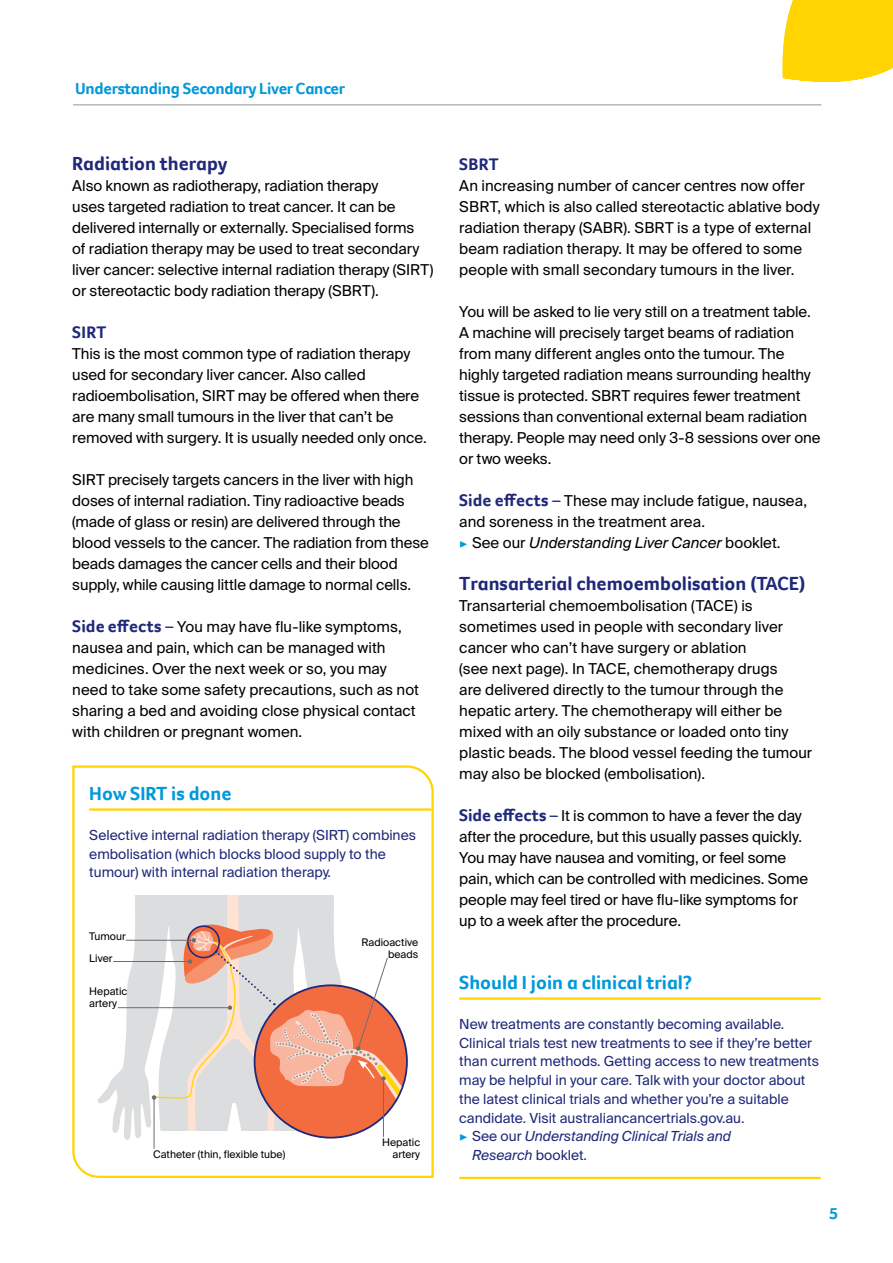
<style>
.page{position:relative;width:893px;height:1263px;background:#fff}
.page>*{position:absolute;margin:0;border:0;box-sizing:border-box;transform-origin:0 0}
.t1{font:700 19.5px "Foco CC";color:#1f2879}
.t2{font:700 19.5px "Foco CC";color:#0099da}
.t3{font:700 17.25px "Foco CC";letter-spacing:.015em;color:#1f2879}
.t4{font:700 16.5px "Foco CC";letter-spacing:-.015em;color:#0099da}
.t5{font:700 16.5px "Foco";color:#0099da}
.t6{font:15px/21px "Suisse Intl";letter-spacing:-.005em;color:#000}
.t7{font:13.8px/18.8px "Suisse Intl";color:#1f2879}
.t8{font:italic 13.8px "Suisse Intl";color:#1f2879}
.t9{font:10.5px/12px "Suisse Intl";color:#000;text-align:right}
.s1{font-family:"Foco CC";font-weight:700;font-size:17.25px;color:#1f2879}
.s2{font-family:"Minion Pro";font-size:14.25px;color:#0099da}
.s3{font-style:italic}
.s4{font-family:"Minion Pro";font-style:normal;font-size:14.25px;color:#0099da}
.s5{font-style:normal}
</style>
<div class="page">
<svg style="left:72px;top:765px;width:362px;height:413px"></svg>
<svg style="left:782px;top:0;width:111px;height:82px"></svg>
<hr style="left:73px;top:104px;width:748px;height:1px;background:#939598">
<hr style="left:459px;top:997px;width:362px;height:3px;background:#ffd400">
<hr style="left:459px;top:1177px;width:362px;height:2px;background:#ffd400">
<hr style="left:89px;top:808px;width:343px;height:3px;background:#ffd400">
<svg style="left:152px;top:893px;width:255px;height:272px"></svg>
<p class="t4" style="left:75px;top:78px;width:271px">Understanding Secondary Liver Cancer</p>
<h1 class="t1" style="left:72px;top:150px;width:157px">Radiation therapy</h1>
<p class="t6" style="left:72px;top:175px;width:363px">Also known as radiotherapy, radiation therapy<br>uses targeted radiation to treat cancer. It can be delivered internally or externally. Specialised forms<br>of radiation therapy may be used to treat secondary liver cancer: selective internal radiation therapy (SIRT) or stereotactic body radiation therapy (SBRT).</p>
<p class="t3" style="left:72px;top:321px;width:36px">SIRT</p>
<p class="t6" style="left:72px;top:343px;width:356px">This is the most common type of radiation therapy used for secondary liver cancer. Also called radioembolisation, SIRT may be offered when there are many small tumours in the liver that can’t be removed with surgery. It is usually needed only once.</p>
<p class="t6" style="left:72px;top:469px;width:358px">SIRT precisely targets cancers in the liver with high doses of internal radiation. Tiny radioactive beads (made of glass or resin) are delivered through the blood vessels to the cancer. The radiation from these beads damages the cancer cells and their blood supply, while causing little damage to normal cells.</p>
<p class="t6" style="left:72px;top:616px;width:348px"><span class="s1">Side effects –</span> You may have flu-like symptoms, nausea and pain, which can be managed with medicines. Over the next week or so, you may need to take some safety precautions, such as not sharing a bed and avoiding close physical contact with children or pregnant women.</p>
<h1 class="t2" style="left:89px;top:780px;width:144px">How SIRT is done</h1>
<p class="t7" style="left:89px;top:826px;width:328px">Selective internal radiation therapy (SIRT) combines embolisation (which blocks blood supply to the tumour) with internal radiation therapy.</p>
<p class="t9" style="left:89px;top:931px;width:38px">Tumour</p>
<p class="t9" style="left:89px;top:952px;width:25px">Liver</p>
<p class="t9" style="left:89px;top:986px;width:40px;text-align:left">Hepatic artery</p>
<p class="t9" style="left:153px;top:1148px;width:134px">Catheter (thin, flexible tube)</p>
<p class="t9" style="left:362px;top:936px;width:58px">Radioactive beads</p>
<p class="t9" style="left:382px;top:1136px;width:40px">Hepatic artery</p>
<p class="t3" style="left:459px;top:153px;width:41px">SBRT</p>
<p class="t6" style="left:459px;top:175px;width:362px">An increasing number of cancer centres now offer SBRT, which is also called stereotactic ablative body radiation therapy (SABR). SBRT is a type of external beam radiation therapy. It may be offered to some people with small secondary tumours in the liver.</p>
<p class="t6" style="left:459px;top:301px;width:363px">You will be asked to lie very still on a treatment table.<br>A machine will precisely target beams of radiation from many different angles onto the tumour. The highly targeted radiation means surrounding healthy tissue is protected. SBRT requires fewer treatment sessions than conventional external beam radiation therapy. People may need only 3-8 sessions over one or two weeks.</p>
<p class="t6" style="left:459px;top:490px;width:349px"><span class="s1">Side effects –</span> These may include fatigue, nausea, and soreness in the treatment area.<br><span class="s2">▶</span> See our <span class="s3">Understanding Liver Cancer</span> booklet.</p>
<h1 class="t1" style="left:459px;top:570px;width:348px">Transarterial chemoembolisation (TACE)</h1>
<p class="t6" style="left:459px;top:595px;width:354px">Transarterial chemoembolisation (TACE) is sometimes used in people with secondary liver cancer who can’t have surgery or ablation<br>(see next page). In TACE, chemotherapy drugs<br>are delivered directly to the tumour through the hepatic artery. The chemotherapy will either be mixed with an oily substance or loaded onto tiny plastic beads. The blood vessel feeding the tumour may also be blocked (embolisation).</p>
<p class="t6" style="left:459px;top:805px;width:351px"><span class="s1">Side effects –</span> It is common to have a fever the day after the procedure, but this usually passes quickly.<br>You may have nausea and vomiting, or feel some pain, which can be controlled with medicines. Some people may feel tired or have flu-like symptoms for up to a week after the procedure.</p>
<h1 class="t2" style="left:459px;top:969px;width:234px">Should I join a clinical trial?</h1>
<p class="t7" style="left:459px;top:1015px;width:327px">New treatments are constantly becoming available.</p>
<p class="t7" style="left:459px;top:1033px;width:354px">Clinical trials test new treatments to see if they’re better</p>
<p class="t7" style="left:459px;top:1052px;width:361px">than current methods. Getting access to new treatments</p>
<p class="t7" style="left:459px;top:1071px;width:348px">may be helpful in your care. Talk with your doctor about</p>
<p class="t7" style="left:459px;top:1090px;width:331px">the latest clinical trials and whether you’re a suitable</p>
<p class="t7" style="left:459px;top:1108px;width:287px">candidate. Visit australiancancertrials.gov.au.</p>
<p class="t8" style="left:459px;top:1128px;width:273px"><span class="s4">▶</span> <span class="s5">See our</span> Understanding Clinical Trials and</p>
<p class="t8" style="left:472px;top:1147px;width:116px">Research <span class="s5">booklet.</span></p>
<p class="t5" style="left:829px;top:1204px;width:11px">5</p>
</div>
